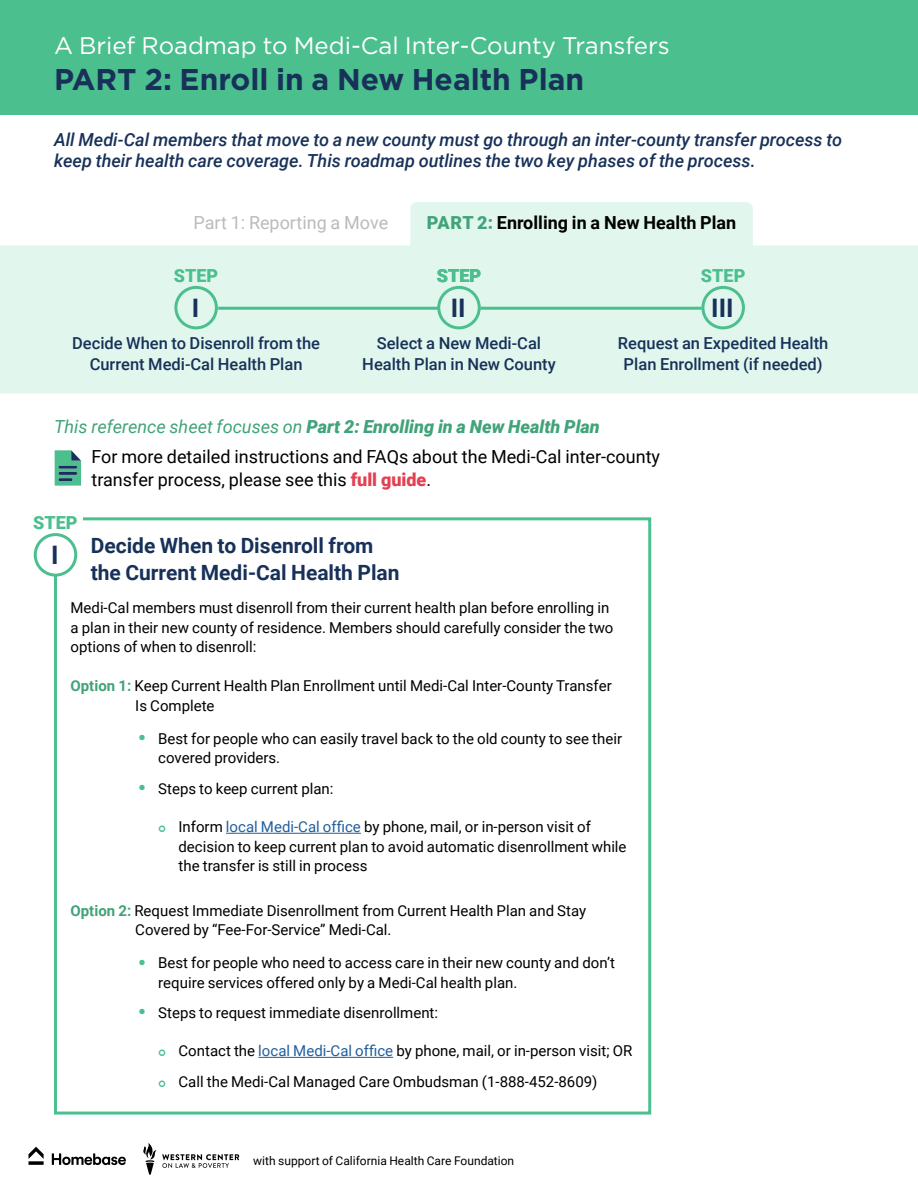
<style>
.page{position:relative;width:918px;height:1188px;background:#fff}
.page>*{position:absolute;margin:0;border:0;box-sizing:border-box;transform-origin:0 0}
.t1{font:700 30px "Gotham";color:#183159}
.t2{font:700 25.5px "Roboto";color:#183159}
.t3{font:24px "Gotham";color:#fff}
.t4{font:700 21px/27.3px "Roboto";color:#183159}
.t5{font:italic 500 18px/21.6px "Roboto";color:#183159}
.t6{font:18px/23.4px "Roboto";color:#000}
.t7{font:italic 900 18px "Roboto";color:#41a379}
.t8{font:700 18px "Roboto";color:#000}
.t9{font:18px "Roboto";color:#bbb}
.t10{font:900 18px "Roboto";color:#4cbf8e}
.t11{font:900 18px "Roboto";color:#41a379}
.t12{font:500 16.5px/21.5px "Roboto";color:#183159;text-align:center}
.t13{font:15px/19.5px "Roboto";color:#000}
.t14{font:12px "Roboto";color:#000}
.s1{font-weight:900;color:#41a379}
.s2{font-weight:400}
.s3{font-weight:900;color:#e43f52}
.s4{font-weight:700;color:#41a379}
.s5{font-weight:900;font-size:21px;color:#4cbf8e}
.s6{color:#215e9e}
</style>
<div class="page">
<svg style="left:28px;top:1147px;width:16px;height:18px"></svg>
<svg style="left:52px;top:1153px;width:74px;height:12px"></svg>
<svg style="left:143px;top:1143px;width:97px;height:32px"></svg>
<div style="left:410px;top:202px;width:343px;height:61px;background:#e1f7ee;border-radius:7px"></div>
<div style="left:0;top:246px;width:918px;height:147px;background:#e1f7ee"></div>
<div style="left:0;top:0;width:918px;height:114px;background:#4cbf8e"></div>
<div style="left:174px;top:286px;width:44px;height:43px;border:3px solid #4cbf8e;border-radius:50%"></div>
<div style="left:437px;top:286px;width:44px;height:43px;border:3px solid #4cbf8e;border-radius:50%"></div>
<div style="left:701px;top:286px;width:44px;height:43px;border:3px solid #4cbf8e;border-radius:50%"></div>
<hr style="left:218px;top:307px;width:222px;height:3px;background:#4cbf8e">
<hr style="left:480px;top:307px;width:222px;height:3px;background:#4cbf8e">
<hr style="left:226px;top:833px;width:135px;height:1px;background:#215e9e">
<hr style="left:258px;top:1057px;width:135px;height:1px;background:#215e9e">
<div style="left:54px;top:517px;width:597px;height:598px;border:3px solid #4cbf8e"></div>
<div style="left:20px;top:503px;width:63px;height:41px;background:#fff"></div>
<div style="left:35px;top:535px;width:41px;height:40px;background:#fff;border-radius:50%"></div>
<div style="left:34px;top:533px;width:43px;height:44px;border:3px solid #4cbf8e;border-radius:50%"></div>
<svg style="left:55px;top:450px;width:26px;height:36px"></svg>
<h3 class="t3" style="left:54px;top:30px;width:617px">A Brief Roadmap to Medi-Cal Inter-County Transfers</h3>
<h1 class="t1" style="left:54px;top:59px;width:532px">PART 2: Enroll in a New Health Plan</h1>
<p class="t5" style="left:54px;top:128px;width:790px">All Medi-Cal members that move to a new county must go through an inter-county transfer process to keep their health care coverage. This roadmap outlines the two key phases of the process.</p>
<p class="t9" style="left:194px;top:210px;width:196px">Part 1: Reporting a Move</p>
<p class="t8" style="left:427px;top:210px;width:311px"><span class="s1">PART 2:</span> Enrolling in a New Health Plan</p>
<p class="t10" style="left:174px;top:263px;width:46px">STEP</p>
<p class="t11" style="left:437px;top:263px;width:46px">STEP</p>
<h2 class="t2" style="left:192px;top:290px;width:9px">I</h2>
<h2 class="t2" style="left:451px;top:290px;width:16px">II</h2>
<p class="t10" style="left:701px;top:263px;width:46px">STEP</p>
<h2 class="t2" style="left:711px;top:290px;width:24px">III</h2>
<p class="t12" style="left:72px;top:332px;width:249px">Decide When to Disenroll from the<br>Current Medi-Cal Health Plan</p>
<p class="t12" style="left:362px;top:332px;width:195px">Select a New Medi-Cal<br>Health Plan in New County</p>
<p class="t12" style="left:618px;top:332px;width:212px">Request an Expedited Health<br>Plan Enrollment (if needed)</p>
<p class="t7" style="left:54px;top:414px;width:547px"><span class="s2">This reference sheet focuses on</span> Part 2: Enrolling in a New Health Plan</p>
<p class="t10" style="left:33px;top:510px;width:46px">STEP</p>
<p class="t6" style="left:91px;top:444px;width:570px">For more detailed instructions and FAQs about the Medi-Cal inter-county transfer process, please see this <span class="s3">full guide</span>.</p>
<h2 class="t2" style="left:51px;top:537px;width:9px">I</h2>
<h3 class="t4" style="left:91px;top:531px;width:310px">Decide When to Disenroll from the Current Medi-Cal Health Plan</h3>
<p class="t13" style="left:70px;top:598px;width:544px">Medi-Cal members must disenroll from their current health plan before enrolling in a plan in their new county of residence. Members should carefully consider the two options of when to disenroll:</p>
<p class="t13" style="left:135px;top:676px;width:478px;text-indent:-65px"><span class="s4">Option 1:</span> Keep Current Health Plan Enrollment until Medi-Cal Inter-County Transfer<br>Is Complete</p>
<p class="t13" style="left:158px;top:728px;width:465px;text-indent:-20px"><span class="s5">•</span> Best for people who can easily travel back to the old county to see their covered providers.</p>
<p class="t13" style="left:138px;top:778px;width:197px"><span class="s5">•</span> Steps to keep current plan:</p>
<p class="t13" style="left:178px;top:817px;width:450px">Inform <span class="s6">local Medi-Cal office</span> by phone, mail, or in-person visit of decision to keep current plan to avoid automatic disenrollment while the transfer is still in process</p>
<p class="t13" style="left:135px;top:900px;width:453px;text-indent:-65px"><span class="s4">Option 2:</span> Request Immediate Disenrollment from Current Health Plan and Stay<br>Covered by “Fee-For-Service” Medi-Cal.</p>
<p class="t13" style="left:158px;top:952px;width:458px;text-indent:-20px"><span class="s5">•</span> Best for people who need to access care in their new county and don’t require services offered only by a Medi-Cal health plan.</p>
<p class="t13" style="left:138px;top:1002px;width:302px"><span class="s5">•</span> Steps to request immediate disenrollment:</p>
<p class="t13" style="left:178px;top:1035px;width:455px;line-height:30.3px">Contact the <span class="s6">local Medi-Cal office</span> by phone, mail, or in-person visit; OR<br>Call the Medi-Cal Managed Care Ombudsman (1-888-452-8609)</p>
<p class="t14" style="left:253px;top:1152px;width:263px">with support of California Health Care Foundation</p>
</div>
